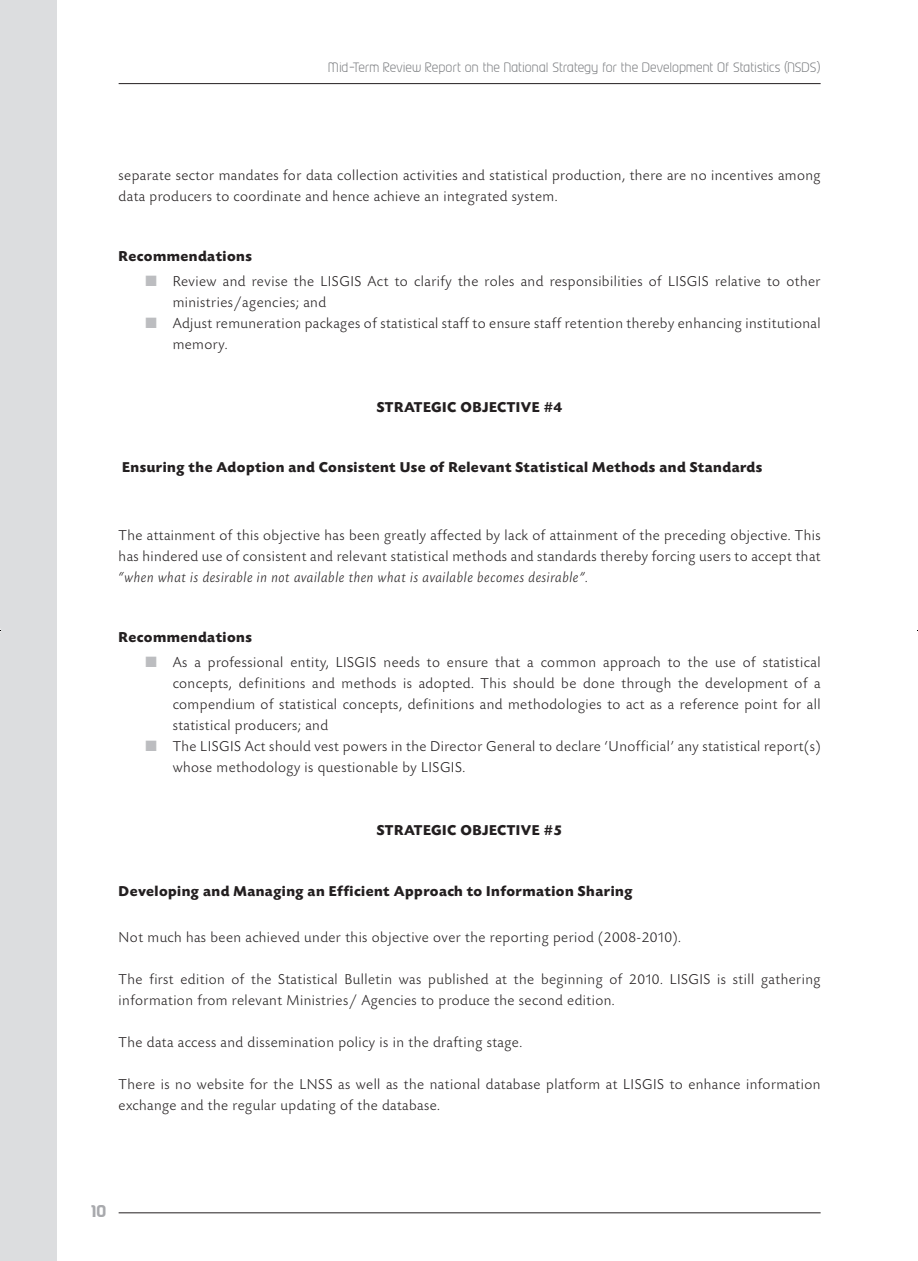
<style>
.page{position:relative;width:918px;height:1261px;background:#fff}
.page>*{position:absolute;margin:0;border:0;box-sizing:border-box;transform-origin:0 0}
.t1{font:300 15px/21px "Today SB";letter-spacing:.03em;color:#231f20}
.t2{font:700 15px "Today SB";letter-spacing:.03em;color:#231f20}
.t3{font:italic 300 15px "Today SB";letter-spacing:.03em;color:#231f20}
.t4{font:700 15px "Prosper";color:#a8a9ad}
.t5{font:300 12px "Prosper";letter-spacing:.04em;color:#808285}
.s1{color:#bcbdc0}
</style>
<div class="page">
<hr style="left:119px;top:83px;width:701px;height:1px;background:#231f20">
<hr style="left:119px;top:1212px;width:701px;height:1px;background:#231f20">
<div style="left:0;top:0;width:56px;height:1260px;background:#dcdddf"></div>
<p class="t5" style="left:329px;top:60px;width:493px">Mid-Term Review Report on the National Strategy for the Development Of Statistics (NSDS)</p>
<p class="t1" style="left:119px;top:165px;width:703px">separate sector mandates for data collection activities and statistical production, there are no incentives among data producers to coordinate and hence achieve an integrated system.</p>
<p class="t2" style="left:119px;top:248px;width:135px">Recommendations</p>
<p class="t1" style="left:173px;top:271px;width:649px;text-indent:-27px"><span class="s1">■</span> Review and revise the LISGIS Act to clarify the roles and responsibilities of LISGIS relative to other ministries/agencies; and</p>
<p class="t1" style="left:173px;top:313px;width:649px;text-indent:-27px"><span class="s1">■</span> Adjust remuneration packages of statistical staff to ensure staff retention thereby enhancing institutional memory.</p>
<p class="t2" style="left:377px;top:399px;width:187px">STRATEGIC OBJECTIVE #4</p>
<p class="t2" style="left:122px;top:459px;width:641px">Ensuring the Adoption and Consistent Use of Relevant Statistical Methods and Standards</p>
<p class="t1" style="left:119px;top:525px;width:703px">The attainment of this objective has been greatly affected by lack of attainment of the preceding objective. This has hindered use of consistent and relevant statistical methods and standards thereby forcing users to accept that</p>
<p class="t3" style="left:119px;top:569px;width:471px">“when what is desirable in not available then what is available becomes desirable”.</p>
<p class="t2" style="left:119px;top:629px;width:135px">Recommendations</p>
<p class="t1" style="left:173px;top:652px;width:649px;text-align:justify;text-indent:-27px"><span class="s1">■</span> As a professional entity, LISGIS needs to ensure that a common approach to the use of statistical concepts, definitions and methods is adopted. This should be done through the development of a compendium of statistical concepts, definitions and methodologies to act as a reference point for all statistical producers; and</p>
<p class="t1" style="left:173px;top:736px;width:649px;text-indent:-27px"><span class="s1">■</span> The LISGIS Act should vest powers in the Director General to declare ‘Unofficial’ any statistical report(s) whose methodology is questionable by LISGIS.</p>
<p class="t2" style="left:377px;top:822px;width:187px">STRATEGIC OBJECTIVE #5</p>
<p class="t2" style="left:119px;top:882px;width:515px">Developing and Managing an Efficient Approach to Information Sharing</p>
<p class="t1" style="left:119px;top:927px;width:563px">Not much has been achieved under this objective over the reporting period (2008-2010).</p>
<p class="t1" style="left:119px;top:969px;width:703px">The first edition of the Statistical Bulletin was published at the beginning of 2010. LISGIS is still gathering information from relevant Ministries/ Agencies to produce the second edition.</p>
<p class="t1" style="left:119px;top:1032px;width:405px">The data access and dissemination policy is in the drafting stage.</p>
<p class="t1" style="left:119px;top:1074px;width:703px">There is no website for the LNSS as well as the national database platform at LISGIS to enhance information exchange and the regular updating of the database.</p>
<p class="t4" style="left:89px;top:1200px;width:18px">10</p>
</div>
